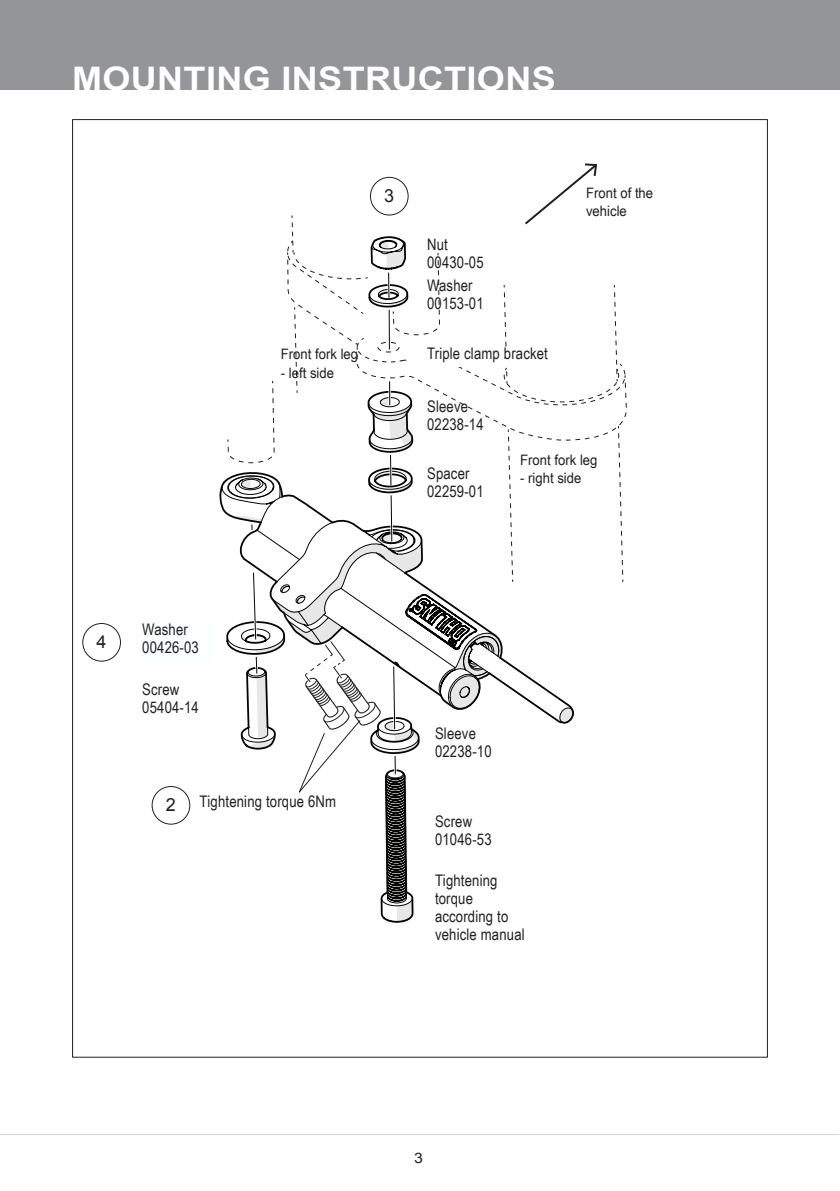
<style>
.page{position:relative;width:840px;height:1191px;background:#fff}
.page>*{position:absolute;margin:0;border:0;box-sizing:border-box;transform-origin:0 0}
._3_Header_Page_heade{font:700 32.4px "Arial";letter-spacing:.01em;color:#fff;scale:1.11 1}
._14_Figure_no{font:18px "Arial";color:#231f20}
._15_Figure_Text{font:16px/18px "Arial Narrow";letter-spacing:.01em;color:#231f20}
._11_Figure_Text{font:14.4px/18px "Arial Narrow";color:#231f20;scale:1.11 1}
.t1{font:14.4px "Arial";color:#231f20;scale:1.11 1}
</style>
<div class="page">
<div style="left:0;top:0;width:839px;height:90px;background:#939598"></div>
<hr style="left:0;top:1134px;width:838px;height:1px;background:#d1d2d4">
<div style="left:142px;top:623px;width:72px;height:38px;background:#fbffff"></div>
<div style="left:151px;top:786px;width:39px;height:38px;border:1px solid #231f20;border-radius:50%"></div>
<div style="left:82px;top:623px;width:39px;height:38px;border:1px solid #231f20;border-radius:50%"></div>
<svg style="left:219px;top:163px;width:407px;height:759px"></svg>
<p class="_3_Header_Page_heade" style="left:72px;top:57px;width:437px">MOUNTING INSTRUCTIONS</p>
<p class="_14_Figure_no" style="left:384px;top:184px;width:12px">3</p>
<p class="_11_Figure_Text" style="left:281px;top:345px;width:71px">Front fork leg</p>
<p class="_11_Figure_Text" style="left:281px;top:363px;width:49px">- left side</p>
<p class="_15_Figure_Text" style="left:427px;top:235px;width:22px">Nut</p>
<p class="_15_Figure_Text" style="left:427px;top:253px;width:58px">00430-05</p>
<p class="_15_Figure_Text" style="left:427px;top:276px;width:47px">Washer</p>
<p class="_15_Figure_Text" style="left:427px;top:294px;width:58px">00153-01</p>
<p class="_15_Figure_Text" style="left:427px;top:344px;width:122px">Triple clamp bracket</p>
<p class="_15_Figure_Text" style="left:427px;top:397px;width:58px">Sleeve<br>02238-14</p>
<p class="_11_Figure_Text" style="left:585px;top:184px;width:62px">Front of the vehicle</p>
<p class="_14_Figure_no" style="left:97px;top:630px;width:12px">4</p>
<p class="_15_Figure_Text" style="left:142px;top:619px;width:47px">Washer</p>
<p class="_15_Figure_Text" style="left:142px;top:637px;width:58px">00426-03</p>
<p class="_15_Figure_Text" style="left:142px;top:680px;width:58px">Screw<br>05404-14</p>
<p class="_14_Figure_no" style="left:166px;top:793px;width:12px">2</p>
<p class="_15_Figure_Text" style="left:199px;top:792px;width:138px">Tightening torque 6Nm</p>
<p class="_15_Figure_Text" style="left:427px;top:463px;width:58px">Spacer<br>02259-01</p>
<p class="_11_Figure_Text" style="left:520px;top:450px;width:71px">Front fork leg</p>
<p class="_11_Figure_Text" style="left:520px;top:468px;width:57px">- right side</p>
<p class="_15_Figure_Text" style="left:435px;top:724px;width:58px">Sleeve<br>02238-10</p>
<p class="_15_Figure_Text" style="left:435px;top:811px;width:58px">Screw<br>01046-53</p>
<p class="_15_Figure_Text" style="left:435px;top:870px;width:91px">Tightening torque according to vehicle manual</p>
<p class="t1" style="left:414px;top:1148px;width:10px">3</p>
</div>
